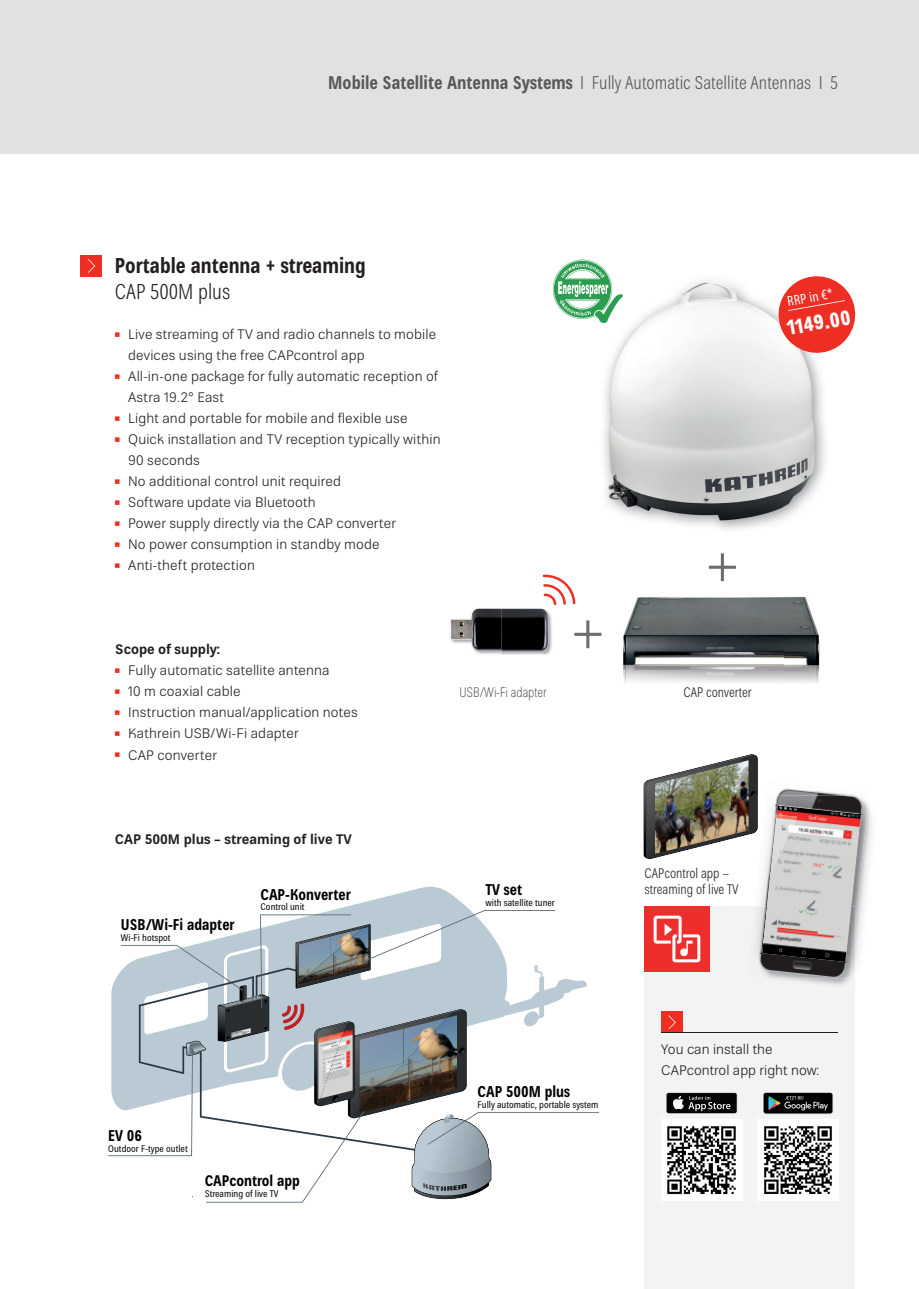
<style>
.page{position:relative;width:919px;height:1289px;background:#fff}
.page>*{position:absolute;margin:0;border:0;box-sizing:border-box;transform-origin:0 0}
.t1{font:700 condensed 21px "Kathrein 77";color:#231f20}
.t2{font:300 condensed 21px "Kathrein 47";color:#231f20}
.t3{font:800 condensed 20.4px "Kathrein 87";color:#fff}
.t4{font:300 condensed 18px "Kathrein 47";color:#57585a}
.t5{font:700 condensed 15.3px "Kathrein 77";color:#000001}
.t6{font:700 condensed 15px "Kathrein 77";color:#000001}
.t7{font:300 13.5px/21px "Kathrein 45";letter-spacing:.01em;color:#231f20}
.t8{font:700 13.5px "Kathrein 75";color:#231f20}
.t9{font:300 condensed 13.5px/16.2px "Kathrein 47";color:#231f20}
.t10{font:100 condensed 13.5px "Kathrein 37";color:#231f20}
.t11{font:condensed 13.5px "Kathrein 57";color:#fff}
.t12{font:condensed 9.45px "Kathrein 57";color:#000001;scale:1.09 1}
.s1{font-family:"Kathrein 77";font-weight:700}
.s2{font-size:18px;color:#ee2e22}
</style>
<div class="page">
<div style="left:0;top:0;width:13px;height:153px;background:#e0e1e3"></div>
<div style="left:13px;top:0;width:905px;height:153px;background:#e0e1e3"></div>
<div style="left:644px;top:906px;width:211px;height:382px;background:#f2f3f4"></div>
<img style="left:604px;top:281px;width:221px;height:245px">
<svg style="left:553px;top:260px;width:73px;height:65px"></svg>
<div style="left:81px;top:255px;width:21px;height:21px;background:#ee2e22"></div>
<svg style="left:87px;top:259px;width:8px;height:14px"></svg>
<svg style="left:333px;top:886px;width:137px;height:24px;fill:#bacad4"></svg>
<svg style="left:108px;top:910px;width:491px;height:292px"></svg>
<img style="left:644px;top:906px;width:65px;height:65px">
<img style="left:757px;top:1092px;width:81px;height:108px">
<img style="left:661px;top:1119px;width:81px;height:81px">
<svg style="left:666px;top:1092px;width:71px;height:21px"></svg>
<div style="left:666px;top:1092px;width:70px;height:21px;background:#040503;border-radius:2px"></div>
<svg style="left:673px;top:1095px;width:57px;height:16px"></svg>
<img style="left:777px;top:788px;width:76px;height:7px">
<img style="left:643px;top:754px;width:114px;height:105px">
<img style="left:855px;top:805px;width:16px;height:162px">
<img style="left:756px;top:925px;width:99px;height:53px">
<img style="left:758px;top:795px;width:110px;height:130px">
<img style="left:762px;top:805px;width:98px;height:156px">
<img style="left:752px;top:843px;width:5px;height:16px">
<img style="left:758px;top:813px;width:18px;height:83px">
<img style="left:770px;top:814px;width:27px;height:57px">
<div style="left:661px;top:1011px;width:21px;height:21px;background:#ee2e22"></div>
<svg style="left:668px;top:1015px;width:7px;height:14px"></svg>
<hr style="left:661px;top:1032px;width:177px;height:1px;background:#231f20">
<img style="left:623px;top:596px;width:197px;height:87px">
<img style="left:450px;top:625px;width:1px;height:14px">
<img style="left:451px;top:608px;width:101px;height:47px">
<svg style="left:542px;top:574px;width:33px;height:31px"></svg>
<svg style="left:574px;top:620px;width:27px;height:28px"></svg>
<svg style="left:708px;top:553px;width:27px;height:28px"></svg>
<svg style="left:773px;top:276px;width:83px;height:82px"></svg>
<h3 class="t4" style="left:328px;top:71px;width:511px"><span class="s1">Mobile Satellite Antenna Systems</span> I Fully Automatic Satellite Antennas I 5</h3>
<h1 class="t1" style="left:115px;top:251px;width:252px">Portable antenna + streaming</h1>
<h1 class="t2" style="left:115px;top:277px;width:117px">CAP 500M plus</h1>
<p class="t7" style="left:128px;top:324px;width:309px;text-indent:-13px"><span class="s2">▪</span> Live streaming of TV and radio channels to mobile devices using the free CAPcontrol app</p>
<p class="t7" style="left:128px;top:366px;width:311px;text-indent:-13px"><span class="s2">▪</span> All-in-one package for fully automatic reception of<br>Astra 19.2° East</p>
<p class="t7" style="left:115px;top:408px;width:293px"><span class="s2">▪</span> Light and portable for mobile and flexible use</p>
<p class="t7" style="left:128px;top:429px;width:314px;text-indent:-13px"><span class="s2">▪</span> Quick installation and TV reception typically within<br>90 seconds</p>
<p class="t7" style="left:115px;top:471px;width:227px"><span class="s2">▪</span>No additional control unit required</p>
<p class="t7" style="left:115px;top:492px;width:202px"><span class="s2">▪</span>Software update via Bluetooth</p>
<p class="t7" style="left:115px;top:513px;width:282px"><span class="s2">▪</span>Power supply directly via the CAP converter</p>
<p class="t7" style="left:115px;top:534px;width:266px"><span class="s2">▪</span>No power consumption in standby mode</p>
<p class="t7" style="left:115px;top:555px;width:141px"><span class="s2">▪</span>Anti-theft protection</p>
<p class="t8" style="left:115px;top:640px;width:107px">Scope of supply:</p>
<p class="t7" style="left:115px;top:660px;width:216px"><span class="s2">▪</span>Fully automatic satellite antenna</p>
<p class="t7" style="left:115px;top:681px;width:127px"><span class="s2">▪</span>10 m coaxial cable</p>
<p class="t7" style="left:115px;top:702px;width:244px"><span class="s2">▪</span>Instruction manual/application notes</p>
<p class="t7" style="left:115px;top:723px;width:185px"><span class="s2">▪</span>Kathrein USB/Wi-Fi adapter</p>
<p class="t7" style="left:115px;top:744px;width:103px"><span class="s2">▪</span>CAP converter</p>
<p class="t10" style="left:459px;top:682px;width:89px">USB/Wi-Fi adapter</p>
<p class="t8" style="left:115px;top:829px;width:238px">CAP 500M plus – streaming of live TV</p>
<p class="t5" style="left:121px;top:914px;width:115px">USB/Wi-Fi adapter</p>
<p class="t12" style="left:121px;top:931px;width:47px">Wi-Fi hotspot</p>
<p class="t5" style="left:260px;top:883px;width:92px">CAP-Konverter</p>
<p class="t12" style="left:260px;top:900px;width:42px">Control unit</p>
<p class="t5" style="left:485px;top:879px;width:38px">TV set</p>
<p class="t12" style="left:485px;top:896px;width:65px">with satellite tuner</p>
<p class="t5" style="left:108px;top:1124px;width:35px">EV 06</p>
<p class="t12" style="left:108px;top:1141px;width:74px">Outdoor F-type outlet</p>
<p class="t6" style="left:205px;top:1170px;width:97px">CAPcontrol app</p>
<p class="t12" style="left:205px;top:1187px;width:69px">Streaming of live TV</p>
<p class="t5" style="left:477px;top:1080px;width:94px">CAP 500M plus</p>
<p class="t12" style="left:477px;top:1097px;width:112px">Fully automatic, portable system</p>
<p class="t11" style="left:785px;top:292px;width:48px;rotate:-10deg">RRP in €*</p>
<h2 class="t3" style="left:784px;top:314px;width:66px;rotate:-10deg">1149.00</h2>
<p class="t9" style="left:683px;top:683px;width:70px">CAP converter</p>
<p class="t9" style="left:644px;top:865px;width:95px">CAPcontrol app – streaming of live TV</p>
<p class="t7" style="left:661px;top:1038px;width:160px">You can install the<br>CAPcontrol app right now:</p>
</div>
